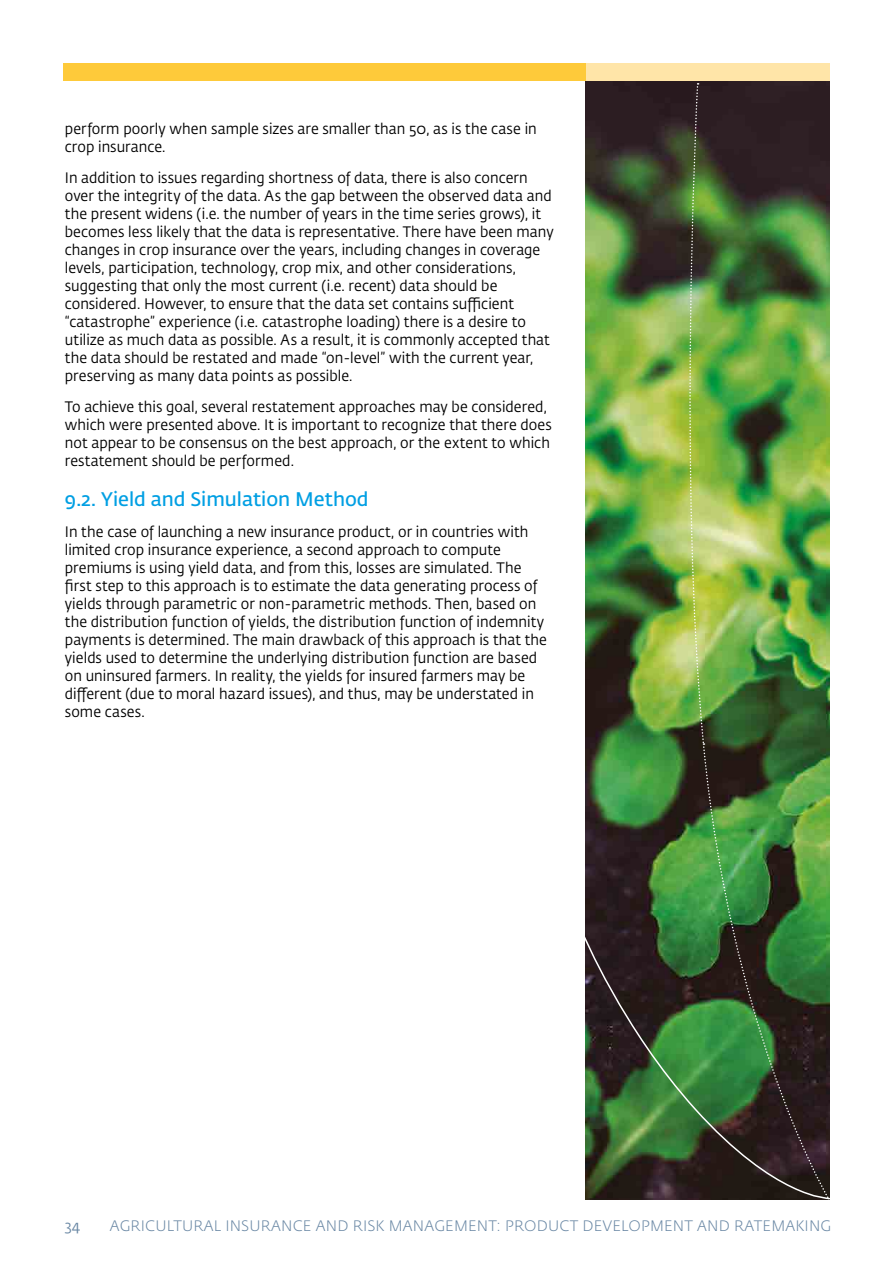
<style>
.page{position:relative;width:893px;height:1263px;background:#fff}
.page>*{position:absolute;margin:0;border:0;box-sizing:border-box;transform-origin:0 0}
.t1{font:600 19.5px "Fedra Sans Pro";color:#009fe3}
.t2{font:15px/18px "Fedra Sans Pro";letter-spacing:.005em;color:#000;scale:.95 1}
.t3{font:300 15px "Fedra Sans Pro";letter-spacing:.01em;color:#6987a4}
.t4{font:15px "Fedra Sans Pro";color:#6987a4}
</style>
<div class="page">
<img style="left:586px;top:81px;width:243px;height:852px">
<img style="left:585px;top:933px;width:245px;height:267px">
<img style="left:702px;top:745px;width:128px;height:454px">
<img style="left:679px;top:83px;width:26px;height:662px">
<div style="left:64px;top:64px;width:522px;height:17px;background:#feca3a"></div>
<div style="left:586px;top:64px;width:243px;height:17px;background:#ffe5a8"></div>
<p class="t2" style="left:65px;top:120px;width:498px">perform poorly when sample sizes are smaller than 50, as is the case in crop insurance.</p>
<p class="t2" style="left:65px;top:168px;width:516px">In addition to issues regarding shortness of data, there is also concern over the integrity of the data. As the gap between the observed data and the present widens (i.e. the number of years in the time series grows), it becomes less likely that the data is representative. There have been many changes in crop insurance over the years, including changes in coverage levels, participation, technology, crop mix, and other considerations, suggesting that only the most current (i.e. recent) data should be considered. However, to ensure that the data set contains sufficient “catastrophe” experience (i.e. catastrophe loading) there is a desire to utilize as much data as possible. As a result, it is commonly accepted that the data should be restated and made “on-level” with the current year, preserving as many data points as possible.</p>
<p class="t2" style="left:65px;top:397px;width:514px">To achieve this goal, several restatement approaches may be considered, which were presented above. It is important to recognize that there does not appear to be consensus on the best approach, or the extent to which restatement should be performed.</p>
<h1 class="t1" style="left:65px;top:485px;width:305px">9.2. Yield and Simulation Method</h1>
<p class="t2" style="left:65px;top:522px;width:509px">In the case of launching a new insurance product, or in countries with limited crop insurance experience, a second approach to compute premiums is using yield data, and from this, losses are simulated. The first step to this approach is to estimate the data generating process of yields through parametric or non-parametric methods. Then, based on the distribution function of yields, the distribution function of indemnity payments is determined. The main drawback of this approach is that the yields used to determine the underlying distribution function are based on uninsured farmers. In reality, the yields for insured farmers may be different (due to moral hazard issues), and thus, may be understated in some cases.</p>
<p class="t4" style="left:65px;top:1215px;width:17px">34</p>
<p class="t3" style="left:110px;top:1215px;width:723px">AGRICULTURAL INSURANCE AND RISK MANAGEMENT: PRODUCT DEVELOPMENT AND RATEMAKING</p>
</div>
